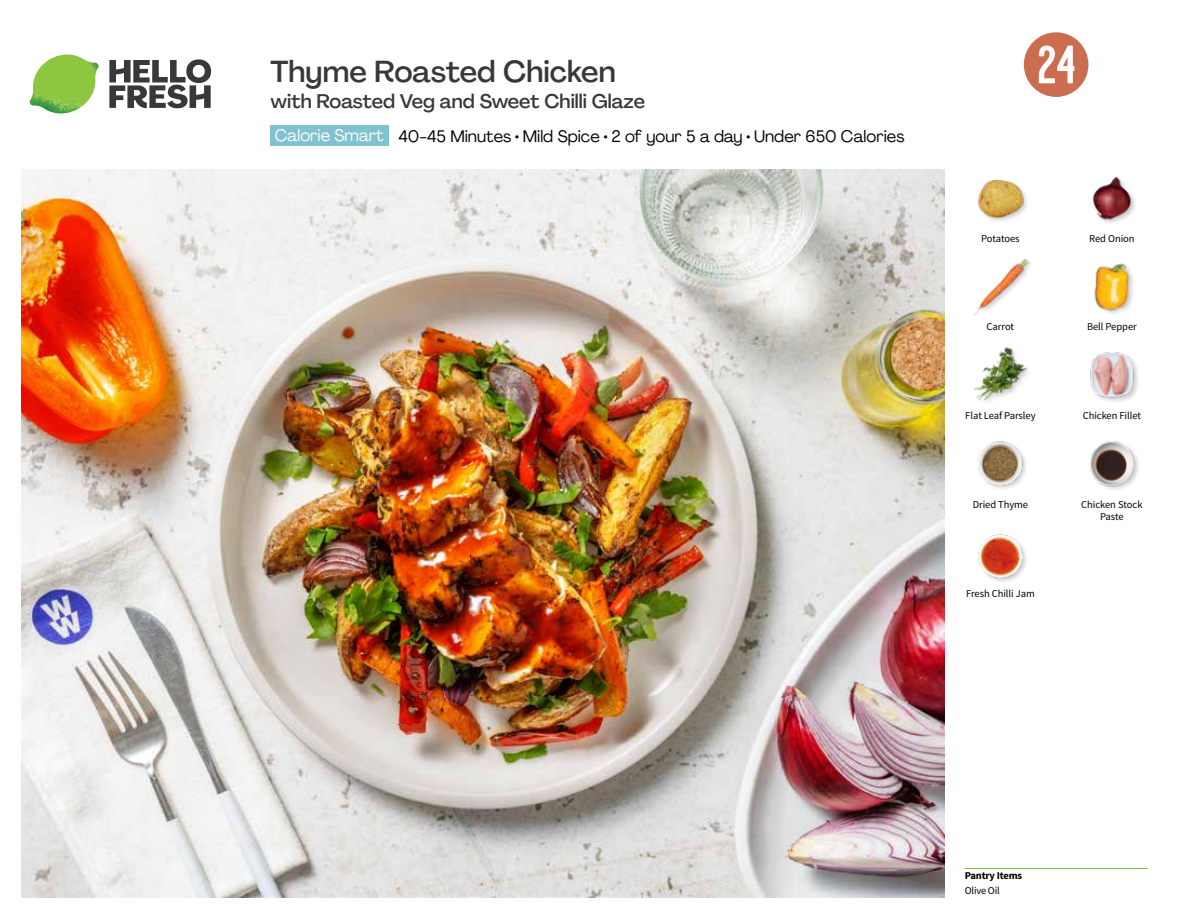
<style>
.page{position:relative;width:1188px;height:918px;background:#fff}
.page>*{position:absolute;margin:0;border:0;box-sizing:border-box;transform-origin:0 0}
.t1{font:54px "Kapra";color:#fff}
.t2{font:500 30px "Agrandir";letter-spacing:-.005em;color:#383839}
.t3{font:500 19.5px "Agrandir";color:#383839}
.t4{font:16.5px "Agrandir";color:#000}
.t5{font:10.5px/12px "Source Sans Pro";letter-spacing:-.005em;color:#000;text-align:center}
.t6{font:700 10.5px "Source Sans Pro";letter-spacing:-.02em;color:#000}
.s1{color:#fff}
</style>
<div class="page">
<svg style="left:109px;top:59px;width:102px;height:49px"></svg>
<img style="left:30px;top:55px;width:69px;height:59px">
<img style="left:21px;top:170px;width:924px;height:728px">
<div style="left:271px;top:126px;width:118px;height:20px;background:#82c1cf"></div>
<hr style="left:965px;top:868px;width:183px;height:1px;background:#82c341">
<img style="left:978px;top:534px;width:48px;height:48px">
<img style="left:973px;top:347px;width:55px;height:54px">
<img style="left:978px;top:441px;width:48px;height:48px">
<img style="left:1089px;top:441px;width:50px;height:49px">
<img style="left:1090px;top:352px;width:48px;height:50px">
<img style="left:977px;top:179px;width:50px;height:42px">
<img style="left:973px;top:259px;width:56px;height:56px">
<img style="left:1094px;top:263px;width:39px;height:51px">
<img style="left:1092px;top:176px;width:43px;height:47px">
<svg style="left:1023px;top:32px;width:66px;height:65px"></svg>
<h2 class="t2" style="left:271px;top:53px;width:347px">Thyme Roasted Chicken</h2>
<h3 class="t3" style="left:271px;top:89px;width:376px">with Roasted Veg and Sweet Chilli Glaze</h3>
<h3 class="t4" style="left:275px;top:126px;width:631px"><span class="s1">Calorie Smart</span> 40-45 Minutes • Mild Spice • 2 of your 5 a day • Under 650 Calories</h3>
<h1 class="t1" style="left:1037px;top:34px;width:40px">24</h1>
<p class="t5" style="left:981px;top:232px;width:40px">Potatoes</p>
<p class="t5" style="left:1089px;top:232px;width:47px">Red Onion</p>
<p class="t5" style="left:987px;top:321px;width:29px">Carrot</p>
<p class="t5" style="left:1087px;top:321px;width:51px">Bell Pepper</p>
<p class="t5" style="left:965px;top:410px;width:72px">Flat Leaf Parsley</p>
<p class="t5" style="left:1083px;top:410px;width:60px">Chicken Fillet</p>
<p class="t5" style="left:973px;top:499px;width:57px">Dried Thyme</p>
<p class="t5" style="left:966px;top:587px;width:70px">Fresh Chilli Jam</p>
<p class="t5" style="left:1081px;top:499px;width:63px">Chicken Stock<br>Paste</p>
<p class="t6" style="left:965px;top:869px;width:59px">Pantry Items</p>
<p class="t5" style="left:965px;top:885px;width:36px">Olive Oil</p>
</div>
